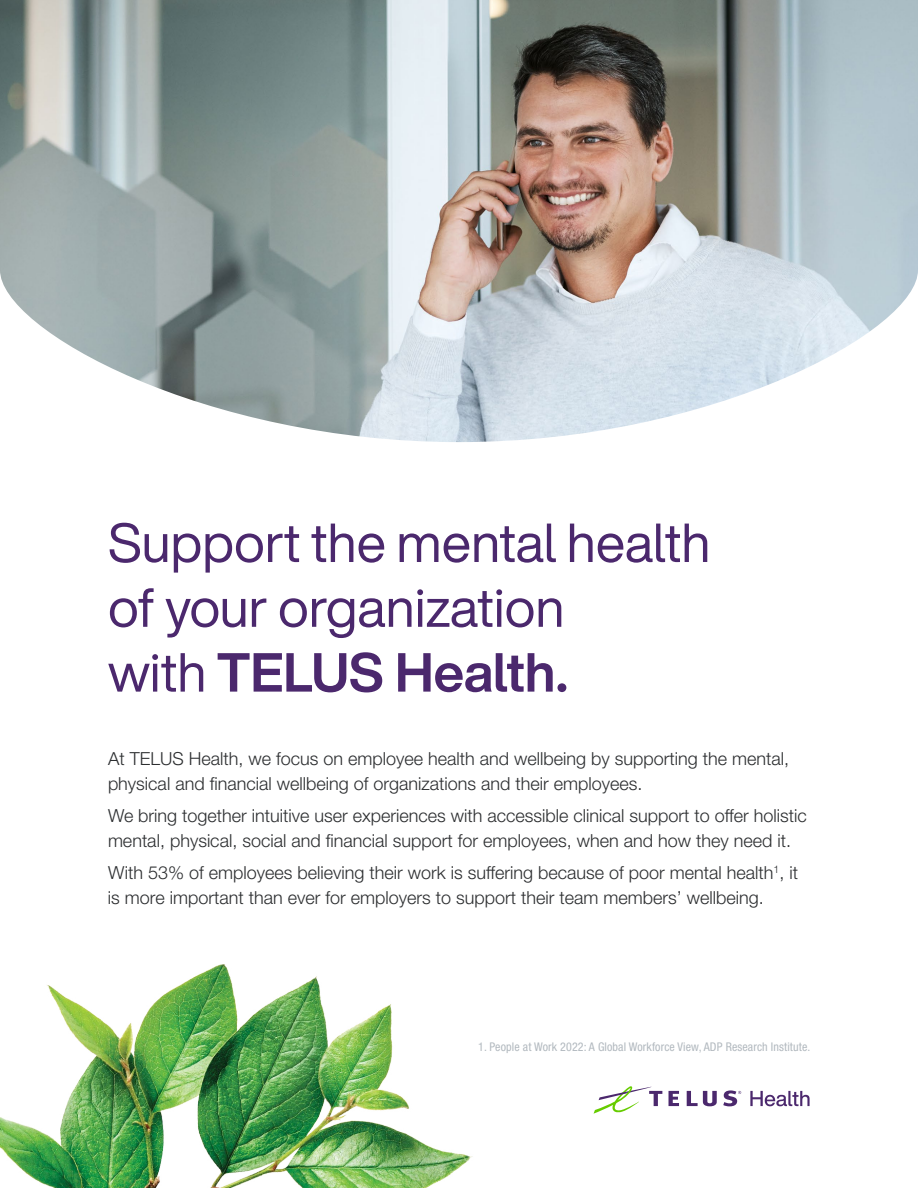
<style>
.page{position:relative;width:918px;height:1188px;background:#fff}
.page>*{position:absolute;margin:0;border:0;box-sizing:border-box;transform-origin:0 0}
.t1{font:54px/64.8px "Helvetica Now Display";color:#4b286d}
.t2{font:300 18px/25.2px "Helvetica Neue LT Std";color:#2c2e30}
.t3{font:condensed 12px "Helvetica Neue LT Std";letter-spacing:.01em;color:#b2b9bf}
.s1{font-weight:700}
</style>
<div class="page">
<img style="left:0;top:964px;width:473px;height:224px">
<img style="left:0;top:0;width:918px;height:442px">
<svg style="left:669px;top:1091px;width:10px;height:15px"></svg>
<svg style="left:687px;top:1091px;width:30px;height:15px"></svg>
<svg style="left:594px;top:1086px;width:68px;height:28px"></svg>
<svg style="left:723px;top:1090px;width:18px;height:16px"></svg>
<svg style="left:750px;top:1091px;width:60px;height:15px"></svg>
<h1 class="t1" style="left:108px;top:510px;width:604px">Support the mental health of your organization<br>with <span class="s1">TELUS Health.</span></h1>
<p class="t2" style="left:108px;top:745px;width:683px">At TELUS Health, we focus on employee health and wellbeing by supporting the mental, physical and financial wellbeing of organizations and their employees.</p>
<p class="t2" style="left:108px;top:803px;width:700px">We bring together intuitive user experiences with accessible clinical support to offer holistic mental, physical, social and financial support for employees, when and how they need it.</p>
<p class="t2" style="left:108px;top:860px;width:692px">With 53% of employees believing their work is suffering because of poor mental health<sup>1</sup>, it is more important than ever for employers to support their team members’ wellbeing.</p>
<p class="t3" style="left:478px;top:1040px;width:334px">1. People at Work 2022: A Global Workforce View, ADP Research Institute.</p>
</div>
